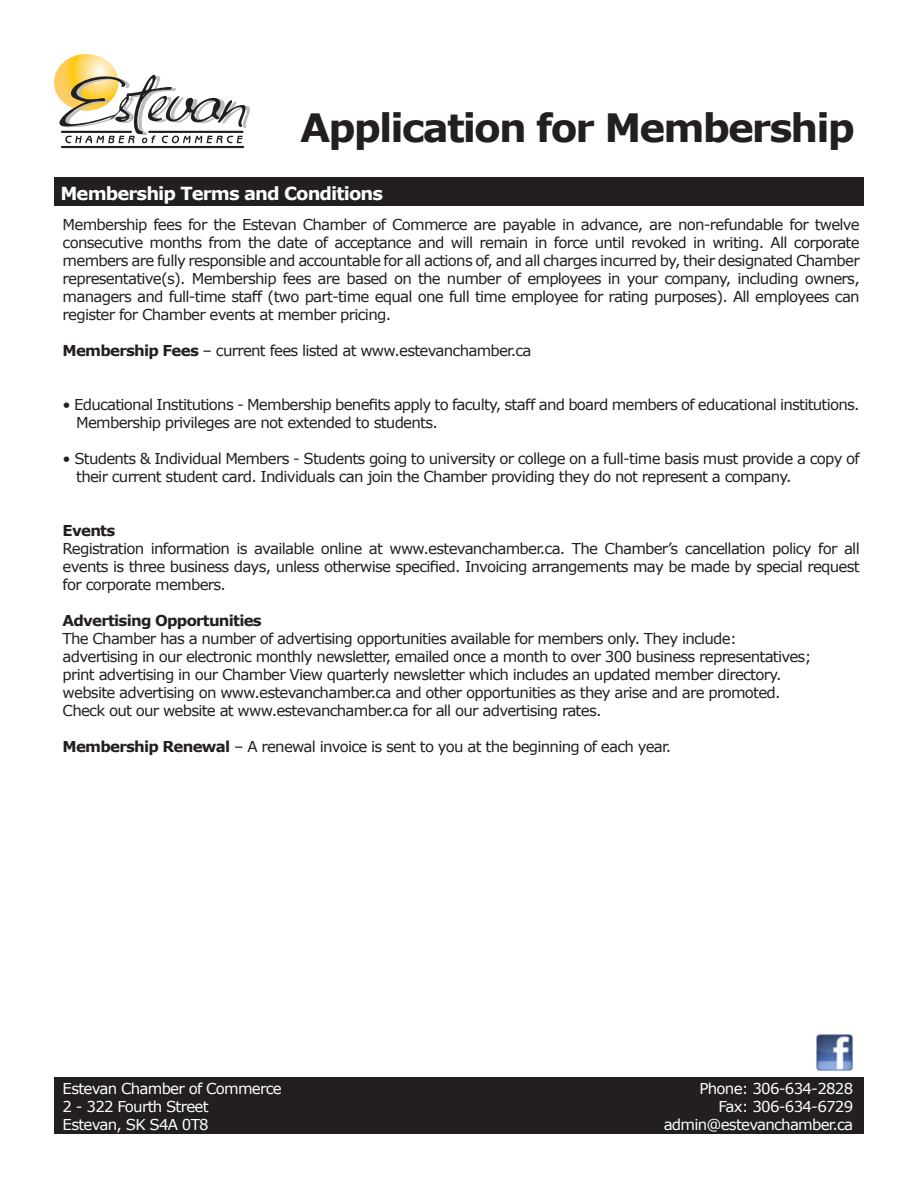
<style>
.page{position:relative;width:918px;height:1188px;background:#fff}
.page>*{position:absolute;margin:0;border:0;box-sizing:border-box;transform-origin:0 0}
.t1{font:700 39px "Verdana";letter-spacing:-.05em;color:#231f20}
.t2{font:700 18px "Verdana";letter-spacing:-.05em;color:#fff}
.t3{font:15px/18px "Verdana";letter-spacing:-.05em;color:#231f20;text-align:justify}
.t4{font:15px "Verdana";letter-spacing:-.05em;color:#fff}
.t5{font:700 15px "Verdana";letter-spacing:-.05em;color:#231f20}
.s1{font-weight:700}
</style>
<div class="page">
<img style="left:54px;top:54px;width:64px;height:44px">
<svg style="left:59px;top:75px;width:191px;height:68px"></svg>
<hr style="left:61px;top:131px;width:71px;height:2px;background:#231f20">
<hr style="left:61px;top:146px;width:183px;height:2px;background:#231f20">
<hr style="left:148px;top:131px;width:96px;height:2px;background:#231f20">
<div style="left:54px;top:177px;width:810px;height:28px;background:#231f20"></div>
<img style="left:815px;top:1034px;width:38px;height:37px">
<div style="left:54px;top:1078px;width:810px;height:56px;background:#231f20"></div>
<p class="t1" style="left:300px;top:100px;width:556px">Application for Membership</p>
<p class="t2" style="left:60px;top:180px;width:324px">Membership Terms and Conditions</p>
<p class="t3" style="left:63px;top:215px;width:799px">Membership fees for the Estevan Chamber of Commerce are payable in advance, are non-refundable for twelve consecutive months from the date of acceptance and will remain in force until revoked in writing. All corporate members are fully responsible and accountable for all actions of, and all charges incurred by, their designated Chamber representative(s). Membership fees are based on the number of employees in your company, including owners, managers and full-time staff (two part-time equal one full time employee for rating purposes). All employees can register for Chamber events at member pricing.</p>
<p class="t3" style="left:63px;top:341px;width:470px"><span class="s1">Membership Fees</span> – current fees listed at www.estevanchamber.ca</p>
<p class="t3" style="left:63px;top:395px;width:799px">• Educational Institutions - Membership benefits apply to faculty, staff and board members of educational institutions.</p>
<p class="t3" style="left:76px;top:413px;width:363px">Membership privileges are not extended to students.</p>
<p class="t3" style="left:63px;top:449px;width:799px">• Students &amp; Individual Members - Students going to university or college on a full-time basis must provide a copy of</p>
<p class="t3" style="left:76px;top:467px;width:717px">their current student card. Individuals can join the Chamber providing they do not represent a company.</p>
<p class="t5" style="left:63px;top:520px;width:54px">Events</p>
<p class="t3" style="left:63px;top:539px;width:799px">Registration information is available online at www.estevanchamber.ca. The Chamber’s cancellation policy for all events is three business days, unless otherwise specified. Invoicing arrangements may be made by special request for corporate members.</p>
<p class="t5" style="left:63px;top:610px;width:201px">Advertising Opportunities</p>
<p class="t3" style="left:63px;top:629px;width:676px">The Chamber has a number of advertising opportunities available for members only. They include:</p>
<p class="t3" style="left:63px;top:647px;width:750px">advertising in our electronic monthly newsletter, emailed once a month to over 300 business representatives;</p>
<p class="t3" style="left:63px;top:665px;width:721px">print advertising in our Chamber View quarterly newsletter which includes an updated member directory.</p>
<p class="t3" style="left:63px;top:683px;width:720px">website advertising on www.estevanchamber.ca and other opportunities as they arise and are promoted.</p>
<p class="t3" style="left:63px;top:701px;width:540px">Check out our website at www.estevanchamber.ca for all our advertising rates.</p>
<p class="t3" style="left:63px;top:737px;width:610px"><span class="s1">Membership Renewal</span> – A renewal invoice is sent to you at the beginning of each year.</p>
<p class="t4" style="left:63px;top:1078px;width:221px">Estevan Chamber of Commerce</p>
<p class="t4" style="left:63px;top:1096px;width:148px">2 - 322 Fourth Street</p>
<p class="t4" style="left:63px;top:1114px;width:148px">Estevan, SK S4A 0T8</p>
<p class="t4" style="left:700px;top:1078px;width:155px">Phone: 306-634-2828</p>
<p class="t4" style="left:718px;top:1096px;width:136px">Fax: 306-634-6729</p>
<p class="t4" style="left:664px;top:1114px;width:191px">admin@estevanchamber.ca</p>
</div>
